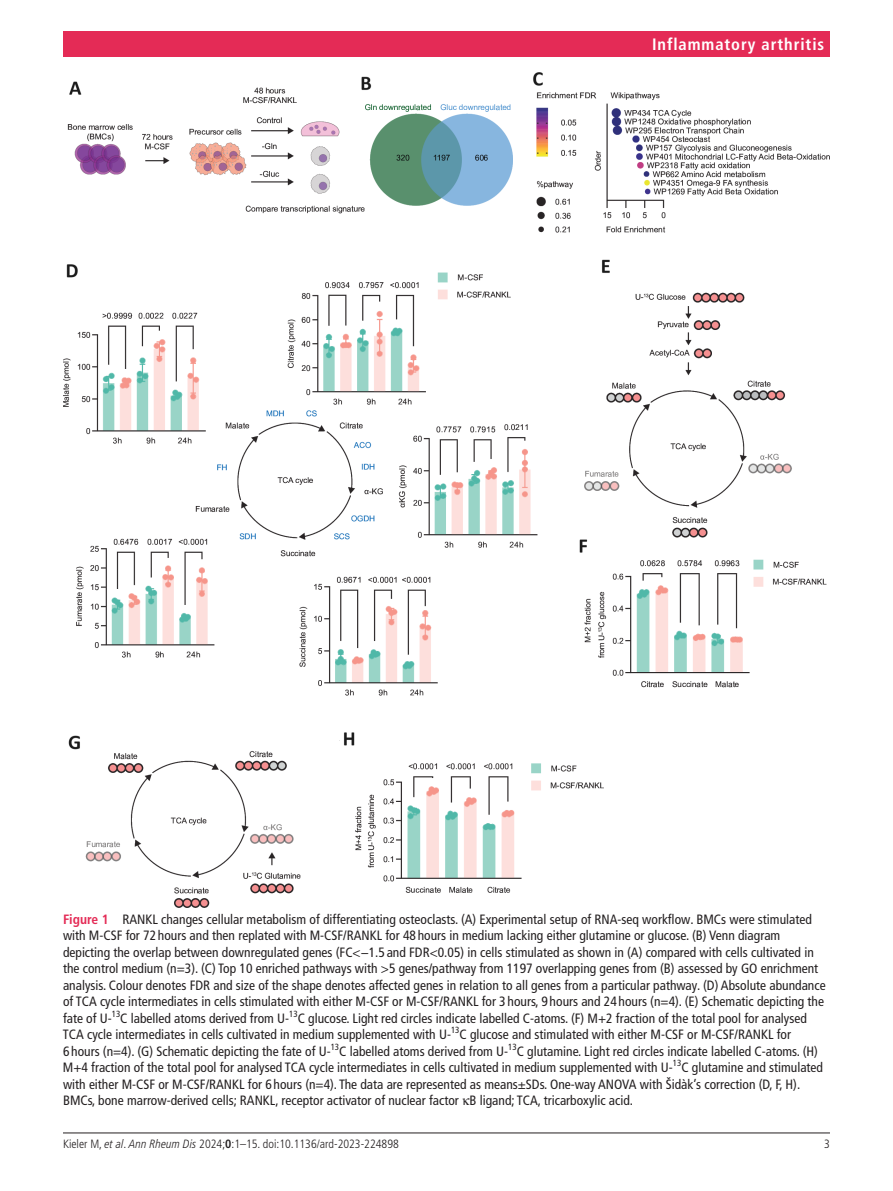
<style>
.page{position:relative;width:893px;height:1191px;background:#fff}
.page>*{position:absolute;margin:0;border:0;box-sizing:border-box;transform-origin:0 0}
.t1{font:700 condensed 16.5px "Frutiger LT Pro";letter-spacing:.055em;color:#fff}
.t2{font:condensed 13.5px/16.5px "Frutiger LT Pro";color:#231f20}
.t3{font:300 condensed 12px "Frutiger LT Pro";color:#231f20}
.t4{font:condensed 9px "Frutiger LT Pro";color:#231f20}
.s1{font-weight:700;color:#e42b56}
.s2{font-style:italic}
.s3{font-weight:700}
</style>
<div class="page">
<hr style="left:63px;top:1132px;width:767px;height:1px;background:#231f20">
<div style="left:63px;top:31px;width:767px;height:25px;background:#e42b56"></div>
<img style="left:63px;top:72px;width:767px;height:835px">
<p class="t1" style="left:652px;top:34px;width:174px">Inflammatory arthritis</p>
<p class="t2" style="left:63px;top:911px;width:764px"><span class="s1">Figure 1</span> RANKL changes cellular metabolism of differentiating osteoclasts. (A) Experimental setup of RNA-seq workflow. BMCs were stimulated with M-CSF for 72 hours and then replated with M-CSF/RANKL for 48 hours in medium lacking either glutamine or glucose. (B) Venn diagram depicting the overlap between downregulated genes (FC&lt;−1.5 and FDR&lt;0.05) in cells stimulated as shown in (A) compared with cells cultivated in the control medium (n=3). (C) Top 10 enriched pathways with &gt;5 genes/pathway from 1197 overlapping genes from (B) assessed by GO enrichment analysis. Colour denotes FDR and size of the shape denotes affected genes in relation to all genes from a particular pathway. (D) Absolute abundance of TCA cycle intermediates in cells stimulated with either M-CSF or M-CSF/RANKL for 3 hours, 9 hours and 24 hours (n=4). (E) Schematic depicting the fate of U-<sup>13</sup>C labelled atoms derived from U-</p>
<p class="t4" style="left:289px;top:1008px;width:10px">13</p>
<p class="t2" style="left:63px;top:1010px;width:745px;text-indent:235px">C glucose. Light red circles indicate labelled C-atoms. (F) M+2 fraction of the total pool for analysed<br>TCA cycle intermediates in cells cultivated in medium supplemented with U-<sup>13</sup>C glucose and stimulated with either M-CSF or M-CSF/RANKL for<br>6 hours (n=4). (G) Schematic depicting the fate of U-<sup>13</sup>C labelled atoms derived from U-</p>
<p class="t4" style="left:508px;top:1041px;width:10px">13</p>
<p class="t2" style="left:63px;top:1043px;width:762px;text-indent:454px">C glutamine. Light red circles indicate labelled C-atoms. (H)<br>M+4 fraction of the total pool for analysed TCA cycle intermediates in cells cultivated in medium supplemented with U-<sup>13</sup>C glutamine and stimulated with either M-CSF or M-CSF/RANKL for 6 hours (n=4). The data are represented as means±SDs. One-way ANOVA with Šidàk’s correction (D, F, H).<br>BMCs, bone marrow-derived cells; RANKL, receptor activator of nuclear factor B ligand; TCA, tricarboxylic acid.</p>
<p class="t3" style="left:63px;top:1136px;width:337px">Kieler M, <span class="s2">et al</span>. <span class="s2">Ann Rheum Dis</span> 2024;<span class="s3">0</span>:1–15. doi:10.1136/ard-2023-224898</p>
<p class="t3" style="left:824px;top:1136px;width:7px">3</p>
</div>
